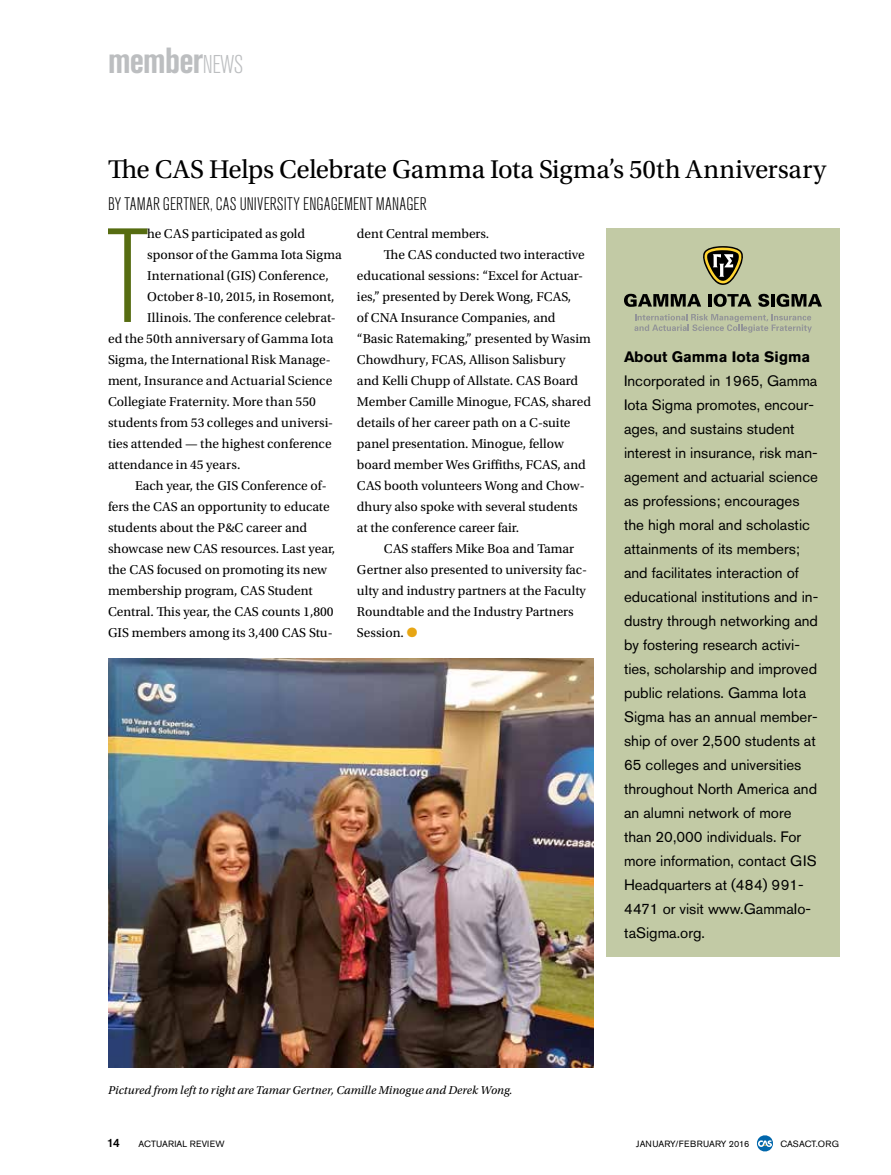
<style>
.page{position:relative;width:891px;height:1175px;background:#fff}
.page>*{position:absolute;margin:0;border:0;box-sizing:border-box;transform-origin:0 0}
.t1{font:300 condensed 132.45px "Akzidenz Grotesk Pro";color:#566c11}
.t2{font:700 condensed 36px "Akzidenz Grotesk Pro";letter-spacing:-.02em;color:#bcbec0}
.t3{font:27px "Utopia Std";letter-spacing:-.015em;color:#000}
.t4{font:300 condensed 18px "Akzidenz Grotesk Pro";letter-spacing:.015em;color:#000}
.t5{font:15px/24px "Akzidenz Grotesk Pro";color:#000}
.t6{font:700 15px "Akzidenz Grotesk Pro";color:#000}
.t7{font:13.5px "Utopia Std";color:#000}
.t8{font:italic 12px "Utopia Std";letter-spacing:.005em;color:#000}
.t9{font:500 12px "Akzidenz Grotesk Pro";color:#000}
.t10{font:9px "Akzidenz Grotesk Pro";letter-spacing:.01em;color:#000}
.t11{font:9px "Akzidenz Grotesk Pro";letter-spacing:-.01em;color:#000}
.s1{font-weight:300;font-size:25.5px}
.s2{color:#e7a614}
</style>
<div class="page">
<svg style="left:757px;top:1135px;width:16px;height:16px"></svg>
<img style="left:108px;top:658px;width:485px;height:409px">
<div style="left:606px;top:228px;width:234px;height:728px;background:#c2caa5"></div>
<svg style="left:703px;top:246px;width:40px;height:39px"></svg>
<svg style="left:634px;top:314px;width:178px;height:18px"></svg>
<svg style="left:624px;top:294px;width:77px;height:13px"></svg>
<hr style="left:708px;top:294px;width:4px;height:12px;background:#000">
<svg style="left:714px;top:294px;width:38px;height:13px"></svg>
<svg style="left:758px;top:294px;width:11px;height:13px"></svg>
<hr style="left:771px;top:294px;width:4px;height:12px;background:#000">
<svg style="left:777px;top:294px;width:45px;height:13px"></svg>
<h2 class="t2" style="left:108px;top:37px;width:137px">member<span class="s1">NEWS</span></h2>
<h3 class="t3" style="left:108px;top:155px;width:720px">The CAS Helps Celebrate Gamma Iota Sigma’s 50th Anniversary</h3>
<h3 class="t4" style="left:108px;top:192px;width:320px">BY TAMAR GERTNER, CAS UNIVERSITY ENGAGEMENT MANAGER</h3>
<h1 class="t1" style="left:107px;top:190px;width:43px">T</h1>
<p class="t7" style="left:147px;top:226px;width:159px">he CAS participated as gold</p>
<p class="t7" style="left:357px;top:226px;width:134px">dent Central members.</p>
<p class="t7" style="left:384px;top:247px;width:202px">The CAS conducted two interactive</p>
<p class="t7" style="left:357px;top:268px;width:228px">educational sessions: “Excel for Actuar-</p>
<p class="t7" style="left:357px;top:289px;width:216px">ies,” presented by Derek Wong, FCAS,</p>
<p class="t7" style="left:357px;top:310px;width:200px">of CNA Insurance Companies, and</p>
<p class="t7" style="left:357px;top:331px;width:235px">“Basic Ratemaking,” presented by Wasim</p>
<p class="t7" style="left:357px;top:352px;width:211px">Chowdhury, FCAS, Allison Salisbury</p>
<p class="t7" style="left:357px;top:373px;width:223px">and Kelli Chupp of Allstate. CAS Board</p>
<p class="t7" style="left:357px;top:394px;width:236px">Member Camille Minogue, FCAS, shared</p>
<p class="t7" style="left:357px;top:415px;width:215px">details of her career path on a C-suite</p>
<p class="t7" style="left:357px;top:436px;width:208px">panel presentation. Minogue, fellow</p>
<p class="t7" style="left:357px;top:457px;width:230px">board member Wes Griffiths, FCAS, and</p>
<p class="t7" style="left:357px;top:478px;width:229px">CAS booth volunteers Wong and Chow-</p>
<p class="t7" style="left:357px;top:499px;width:222px">dhury also spoke with several students</p>
<p class="t7" style="left:357px;top:520px;width:164px">at the conference career fair.</p>
<p class="t7" style="left:384px;top:541px;width:192px">CAS staffers Mike Boa and Tamar</p>
<p class="t7" style="left:357px;top:562px;width:232px">Gertner also presented to university fac-</p>
<p class="t7" style="left:357px;top:583px;width:231px">ulty and industry partners at the Faculty</p>
<p class="t7" style="left:357px;top:604px;width:218px">Roundtable and the Industry Partners</p>
<p class="t7" style="left:357px;top:625px;width:62px">Session. <span class="s2">●</span></p>
<p class="t7" style="left:147px;top:247px;width:196px">sponsor of the Gamma Iota Sigma</p>
<p class="t7" style="left:147px;top:268px;width:183px">International (GIS) Conference,</p>
<p class="t7" style="left:147px;top:289px;width:189px">October 8-10, 2015, in Rosemont,</p>
<p class="t7" style="left:147px;top:310px;width:190px">Illinois. The conference celebrat-</p>
<p class="t7" style="left:108px;top:331px;width:227px">ed the 50th anniversary of Gamma Iota</p>
<p class="t7" style="left:108px;top:352px;width:224px">Sigma, the International Risk Manage-</p>
<p class="t7" style="left:108px;top:373px;width:226px">ment, Insurance and Actuarial Science</p>
<p class="t7" style="left:108px;top:394px;width:209px">Collegiate Fraternity. More than 550</p>
<p class="t7" style="left:108px;top:415px;width:227px">students from 53 colleges and universi-</p>
<p class="t7" style="left:108px;top:436px;width:225px">ties attended — the highest conference</p>
<p class="t7" style="left:108px;top:457px;width:134px">attendance in 45 years.</p>
<p class="t7" style="left:135px;top:478px;width:193px">Each year, the GIS Conference of-</p>
<p class="t7" style="left:108px;top:499px;width:223px">fers the CAS an opportunity to educate</p>
<p class="t7" style="left:108px;top:520px;width:201px">students about the P&amp;C career and</p>
<p class="t7" style="left:108px;top:541px;width:229px">showcase new CAS resources. Last year,</p>
<p class="t7" style="left:108px;top:562px;width:221px">the CAS focused on promoting its new</p>
<p class="t7" style="left:108px;top:583px;width:206px">membership program, CAS Student</p>
<p class="t7" style="left:108px;top:604px;width:227px">Central. This year, the CAS counts 1,800</p>
<p class="t7" style="left:108px;top:625px;width:226px">GIS members among its 3,400 CAS Stu-</p>
<p class="t6" style="left:624px;top:347px;width:188px">About Gamma Iota Sigma</p>
<p class="t5" style="left:624px;top:368px;width:196px">Incorporated in 1965, Gamma<br>Iota Sigma promotes, encour&shy;ages, and sustains student interest in insurance, risk man&shy;agement and actuarial science as professions; encourages the high moral and scholastic attainments of its members; and facilitates interaction of educational institutions and in&shy;dustry through networking and by fostering research activi&shy;ties, scholarship and improved public relations. Gamma Iota<br>Sigma has an annual member&shy;ship of over 2,500 students at<br>65 colleges and universities throughout North America and an alumni network of more than 20,000 individuals. For more information, contact GIS<br>Headquarters at (484) 991-<br>4471 or visit www.GammaIo&shy;taSigma.org.</p>
<p class="t8" style="left:108px;top:1083px;width:406px">Pictured from left to right are Tamar Gertner, Camille Minogue and Derek Wong.</p>
<p class="t9" style="left:107px;top:1135px;width:15px">14</p>
<p class="t10" style="left:139px;top:1138px;width:87px">ACTUARIAL REVIEW</p>
<p class="t10" style="left:636px;top:1138px;width:115px">JANUARY/FEBRUARY 2016</p>
<p class="t11" style="left:780px;top:1138px;width:60px">CASACT.ORG</p>
</div>
